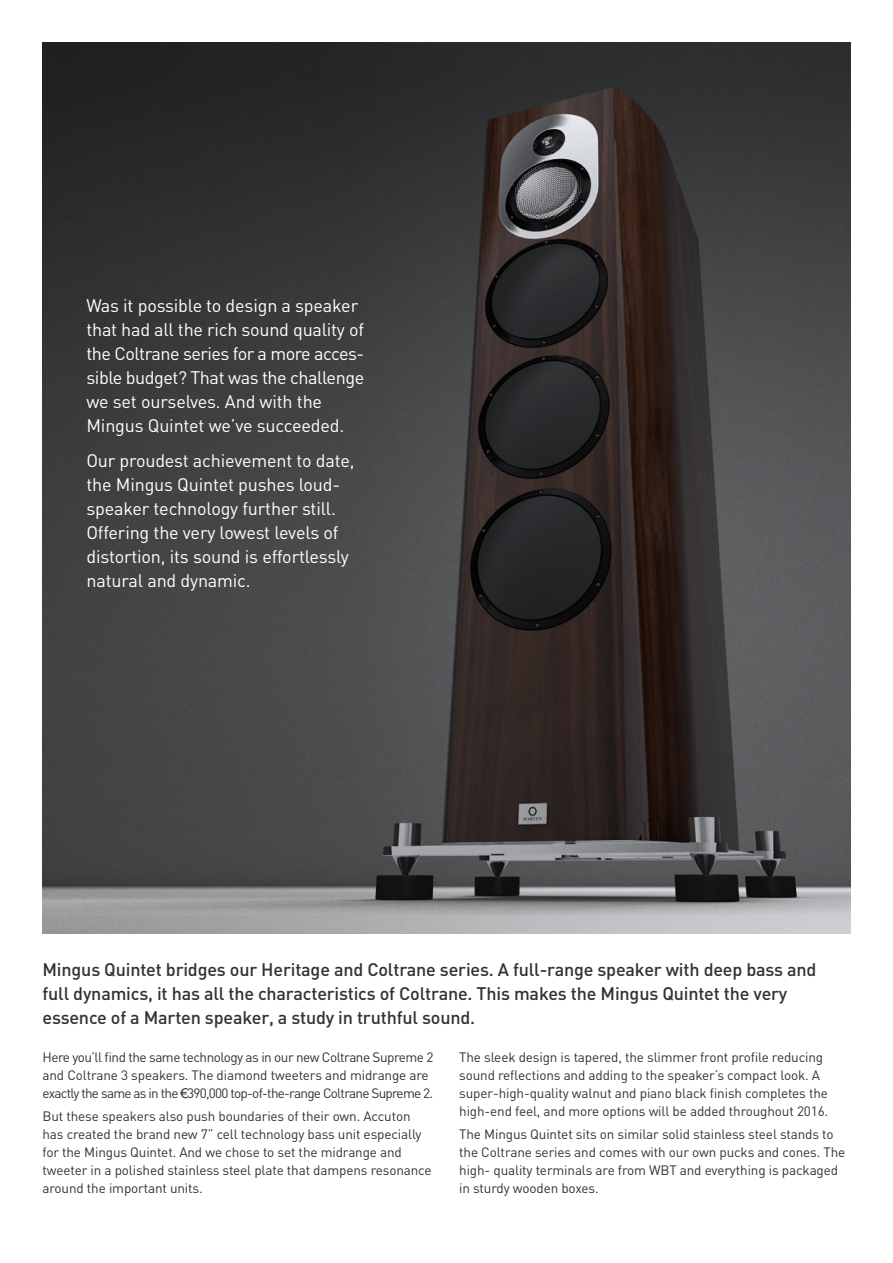
<style>
.page{position:relative;width:893px;height:1263px;background:#fff}
.page>*{position:absolute;margin:0;border:0;box-sizing:border-box;transform-origin:0 0}
.t1{font:18px/24px "DIN";letter-spacing:-.01em;color:#fff}
.t2{font:500 18px/24px "DIN";letter-spacing:-.01em;color:#333233}
.t3{font:13.5px/18px "DIN";letter-spacing:-.01em;color:#333233}
.t4{font:13.5px/18px "DIN";letter-spacing:-.035em;color:#333233}
.s1{font-family:"Arial"}
</style>
<div class="page">
<img style="left:43px;top:43px;width:807px;height:890px">
<p class="t1" style="left:86px;top:293px;width:279px">Was it possible to design a speaker that had all the rich sound quality of the Coltrane series for a more acces&shy;sible budget? That was the challenge we set ourselves. And with the Mingus Quintet we’ve succeeded.</p>
<p class="t1" style="left:86px;top:448px;width:270px">Our proudest achievement to date, the Mingus Quintet pushes loud&shy;speaker technology further still.<br>Offering the very lowest levels of distortion, its sound is effortlessly natural and dynamic.</p>
<p class="t2" style="left:43px;top:956px;width:775px">Mingus Quintet bridges our Heritage and Coltrane series. A full-range speaker with deep bass and full dynamics, it has all the characteristics of Coltrane. This makes the Mingus Quintet the very essence of a Marten speaker, a study in truthful sound.</p>
<p class="t4" style="left:43px;top:1047px;width:392px">Here you’ll find the same technology as in our new Coltrane Supreme 2 and Coltrane 3 speakers. The diamond tweeters and midrange are exactly the same as in the <span class="s1">€</span>390,000 top-of-the-range Coltrane Supreme 2.</p>
<p class="t3" style="left:43px;top:1106px;width:391px">But these speakers also push boundaries of their own. Accuton has created the brand new 7” cell technology bass unit especially for the Mingus Quintet. And we chose to set the midrange and tweeter in a polished stainless steel plate that dampens resonance around the important units.</p>
<p class="t3" style="left:459px;top:1047px;width:371px">The sleek design is tapered, the slimmer front profile reducing sound reflections and adding to the speaker’s compact look. A super-high-quality walnut and piano black finish completes the high-end feel, and more options will be added throughout 2016.</p>
<p class="t3" style="left:459px;top:1124px;width:388px">The Mingus Quintet sits on similar solid stainless steel stands to the Coltrane series and comes with our own pucks and cones. The high- quality terminals are from WBT and everything is packaged in sturdy wooden boxes.</p>
</div>
